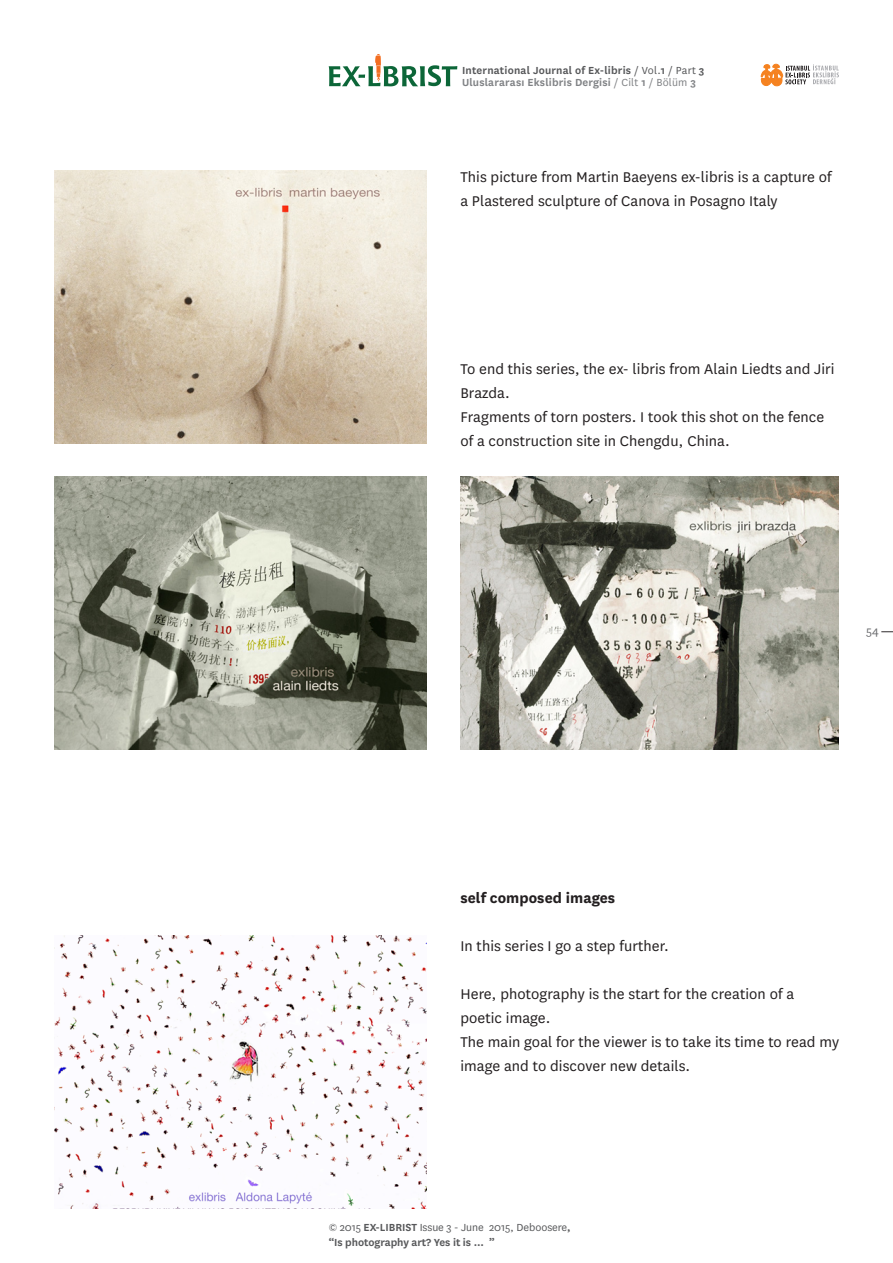
<style>
.page{position:relative;width:893px;height:1263px;background:#fff}
.page>*{position:absolute;margin:0;border:0;box-sizing:border-box;transform-origin:0 0}
.t1{font:16.5px/24px "National";letter-spacing:.005em;color:#231f20}
.t2{font:700 16.5px "National";letter-spacing:.005em;color:#231f20}
.t3{font:13.5px "National";color:#6c6d70}
.t4{font:600 12px/12px "National";letter-spacing:.015em;color:#57585a}
.t5{font:600 12px/14.4px "National";letter-spacing:-.005em;color:#57585a}
.s1{font-weight:400}
.s2{color:#808285}
.s3{font-weight:400;color:#808285}
</style>
<div class="page">
<svg style="left:761px;top:64px;width:78px;height:22px"></svg>
<svg style="left:329px;top:54px;width:128px;height:32px"></svg>
<img style="left:54px;top:170px;width:372px;height:273px">
<img style="left:461px;top:476px;width:378px;height:273px">
<img style="left:54px;top:476px;width:372px;height:273px">
<img style="left:54px;top:936px;width:372px;height:273px">
<p class="t4" style="left:462px;top:63px;width:244px">International Journal of Ex-libris <span class="s1">/ Vol.</span>1 <span class="s1">/ Part</span> 3<br><span class="s2">Uluslararası Ekslibris Dergisi</span> <span class="s3">/ Cilt</span> <span class="s2">1</span> <span class="s3">/ Bölüm</span> <span class="s2">3</span></p>
<p class="t1" style="left:460px;top:165px;width:373px">This picture from Martin Baeyens ex-libris is a capture of a Plastered sculpture of Canova in Posagno Italy</p>
<p class="t1" style="left:460px;top:357px;width:376px">To end this series, the ex- libris from Alain Liedts and Jiri<br>Brazda.</p>
<p class="t1" style="left:460px;top:405px;width:365px">Fragments of torn posters. I took this shot on the fence of a construction site in Chengdu, China.</p>
<p class="t3" style="left:866px;top:622px;width:14px">54</p>
<p class="t2" style="left:460px;top:886px;width:156px">self composed images</p>
<p class="t1" style="left:460px;top:933px;width:210px">In this series I go a step further.</p>
<p class="t1" style="left:460px;top:981px;width:335px">Here, photography is the start for the creation of a poetic image.</p>
<p class="t1" style="left:460px;top:1029px;width:380px">The main goal for the viewer is to take its time to read my image and to discover new details.</p>
<p class="t5" style="left:329px;top:1220px;width:244px"><span class="s1">© 2015</span> EX-LIBRIST <span class="s1">Issue 3 - June 2015, Deboosere</span>, “Is photography art? Yes it is ... ”</p>
</div>
